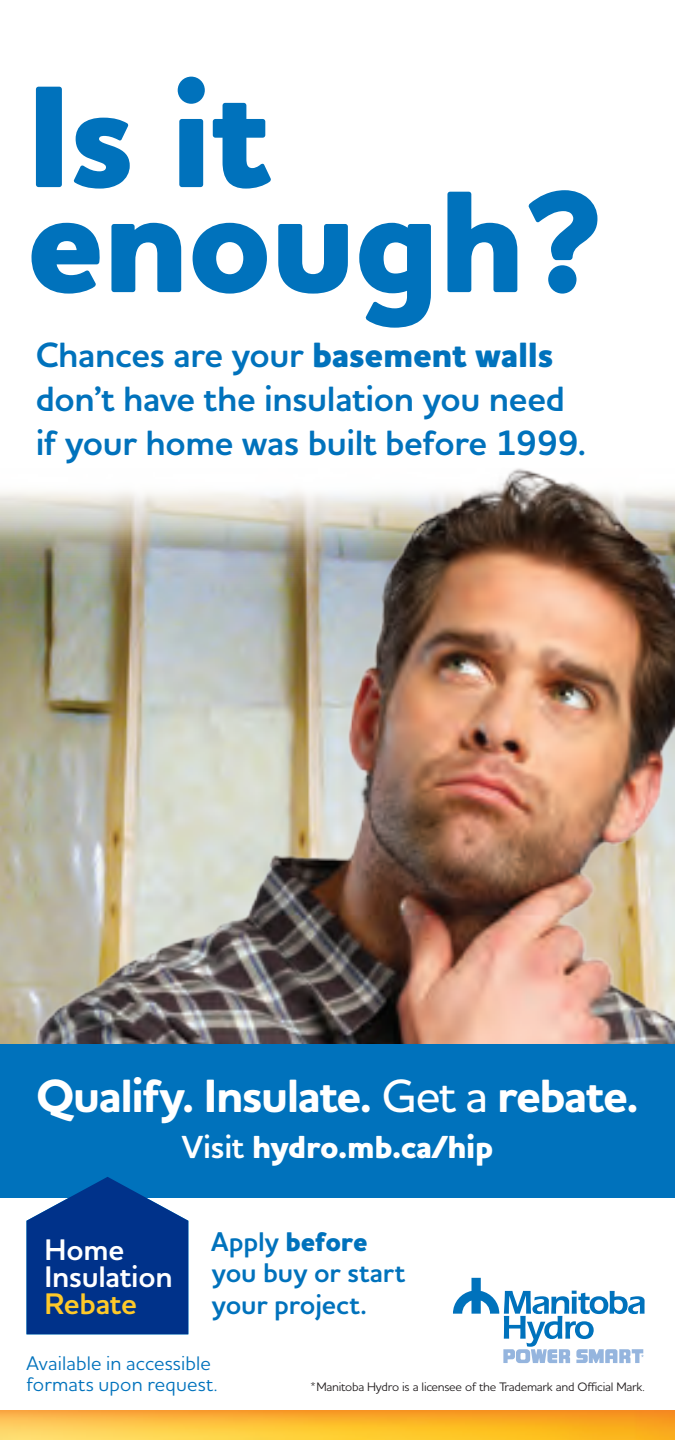
<style>
.page{position:relative;width:675px;height:1440px;background:#fff}
.page>*{position:absolute;margin:0;border:0;box-sizing:border-box;transform-origin:0 0}
.t1{font:900 147.5px/105px "MH Houschka Std";letter-spacing:-.01em;color:#0072bc}
.t2{font:700 expanded 47.5px "MH Houschka Std";letter-spacing:-.03em;color:#fff}
.t3{font:700 35.75px/44px "MH Houschka Std";letter-spacing:-.01em;color:#0072bc}
.t4{font:900 32.5px "MH Houschka Std";letter-spacing:-.01em;color:#fff}
.t5{font:700 30.25px/27px "MH Houschka Std";letter-spacing:-.01em;color:#fff}
.t6{font:700 30.25px "MH Houschka Std";letter-spacing:-.015em;color:#fec929}
.t7{font:700 27.5px/31.2px "MH Houschka Std";letter-spacing:-.005em;color:#0072bc}
.t8{font:20px/21.2px "MH Houschka Std";letter-spacing:.005em;color:#0072bc}
.t9{font:12.5px "MH Houschka Std";letter-spacing:-.02em;color:#231f20}
.s1{font-weight:900}
.s2{font-weight:500;font-stretch:normal}
.s3{font-weight:700}
</style>
<div class="page">
<img style="left:0;top:1410px;width:675px;height:30px">
<svg style="left:453px;top:1278px;width:192px;height:85px"></svg>
<img style="left:0;top:468px;width:675px;height:576px">
<div style="left:0;top:1044px;width:675px;height:154px;background:#0072bc"></div>
<svg style="left:27px;top:1177px;width:161px;height:157px;background:#093f93"></svg>
<h1 class="t1" style="left:27px;top:91px;width:578px">Is it enough?</h1>
<p class="t3" style="left:35px;top:333px;width:552px">Chances are your <span class="s1">basement walls </span>don’t have the insulation you need if your home was built before 1999.</p>
<h2 class="t2" style="left:36px;top:1066px;width:604px">Qualify. Insulate. <span class="s2">Get a</span> rebate.</h2>
<p class="t4" style="left:182px;top:1126px;width:313px"><span class="s3">Visit</span> hydro.mb.ca/hip</p>
<p class="t5" style="left:44px;top:1236px;width:130px">Home<br>Insulation</p>
<p class="t6" style="left:44px;top:1284px;width:94px">Rebate</p>
<p class="t7" style="left:211px;top:1226px;width:196px">Apply <span class="s1">before </span>you buy or start your project.</p>
<p class="t8" style="left:27px;top:1352px;width:192px">Available in accessible formats upon request.</p>
<p class="t9" style="left:311px;top:1378px;width:335px">*Manitoba Hydro is a licensee of the Trademark and Official Mark.</p>
</div>
